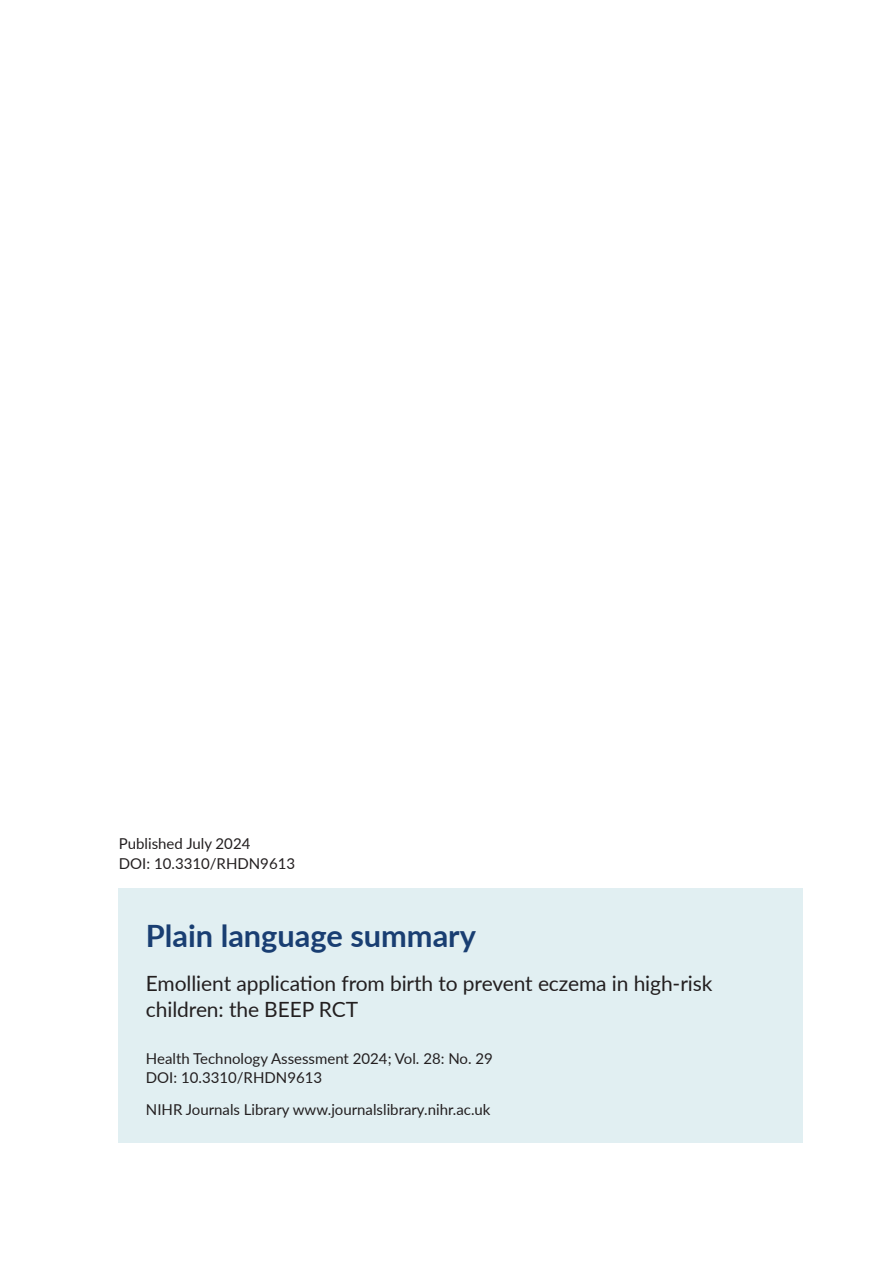
<style>
.page{position:relative;width:893px;height:1263px;background:#fff}
.page>*{position:absolute;margin:0;border:0;box-sizing:border-box;transform-origin:0 0}
.t1{font:700 30.75px "Lato";color:#193e72}
.t2{font:21px/25.2px "Lato";letter-spacing:-.005em;color:#231f20}
.t3{font:15px/19.5px "Lato";color:#231f20}
</style>
<div class="page">
<div style="left:119px;top:888px;width:684px;height:254px;background:#e1eff2"></div>
<p class="t3" style="left:119px;top:833px;width:178px">Published July 2024<br>DOI: 10.3310/RHDN9613</p>
<h1 class="t1" style="left:146px;top:913px;width:332px">Plain language summary</h1>
<h2 class="t2" style="left:146px;top:970px;width:568px">Emollient application from birth to prevent eczema in high-risk children: the BEEP RCT</h2>
<p class="t3" style="left:146px;top:1048px;width:348px">Health Technology Assessment 2024; Vol. 28: No. 29<br>DOI: 10.3310/RHDN9613</p>
<p class="t3" style="left:146px;top:1099px;width:346px">NIHR Journals Library www.journalslibrary.nihr.ac.uk</p>
</div>
